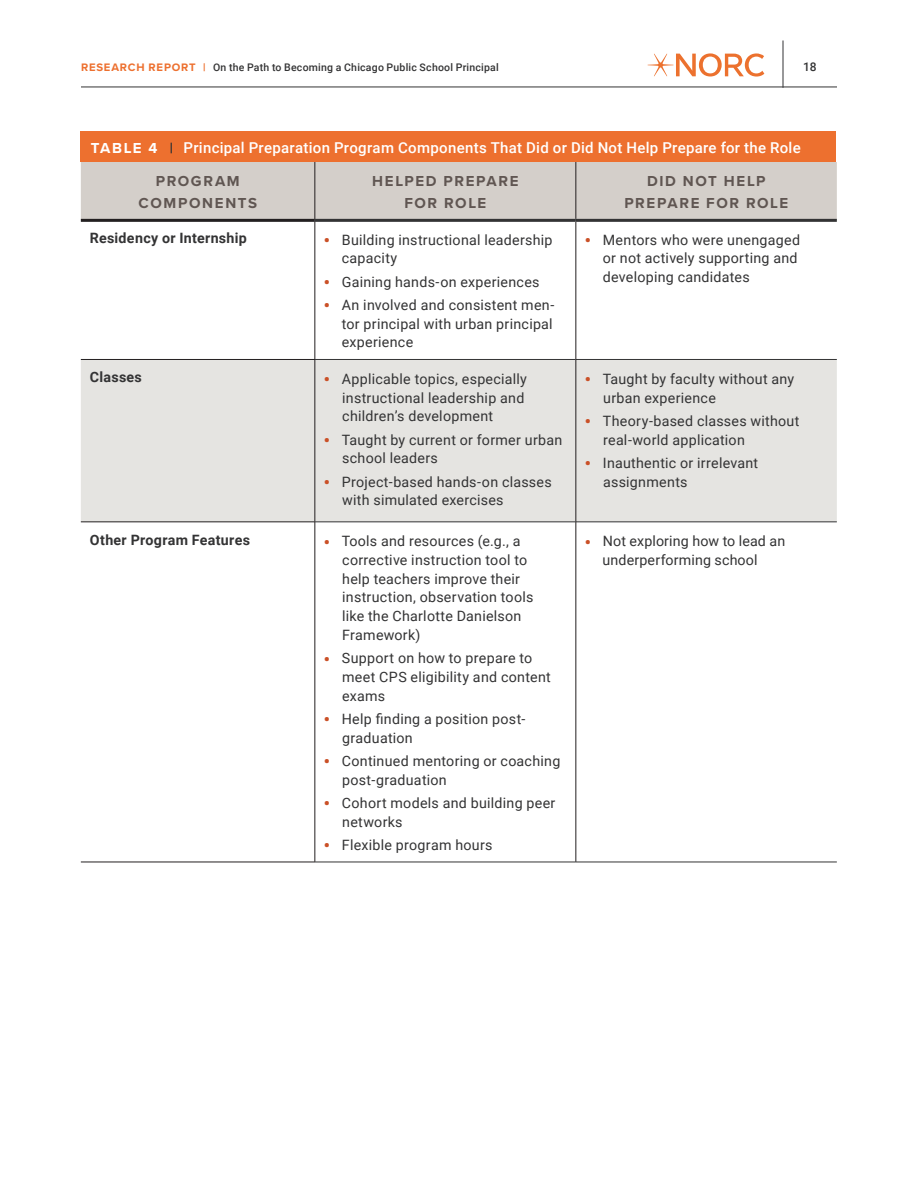
<style>
.page{position:relative;width:918px;height:1188px;background:#fff}
.page>*{position:absolute;margin:0;border:0;box-sizing:border-box;transform-origin:0 0}
.Table_Head-Roboto{font:500 15px "Roboto";letter-spacing:.02em;color:#fff}
.D_Head-Proxima{font:700 15px/22.5px "Proxima Nova";letter-spacing:.11em;color:#605652;text-align:center}
.NORC_Table_Text{font:14.25px/18.8px "Roboto";letter-spacing:.02em;color:#333334}
.NORC_Body_Bullet-Rob{font:14.25px/18.8px "Roboto";letter-spacing:.02em;color:#333334}
.NORC_Table_Text-2{font:700 14.25px "Roboto";letter-spacing:.02em;color:#333334}
.t1{font:500 12px "Roboto";color:#333334}
.t2{font:500 10.5px "Roboto";letter-spacing:.02em;color:#333334}
.s1{font-family:"Proxima Nova";font-weight:700;font-size:11.25px;color:#ed702f}
.s2{font-family:"Proxima Nova";font-weight:700}
.s3{font-family:"Proxima Nova";font-weight:700;color:#333334}
.s4{font-weight:900;font-size:16.5px;color:#ca5027}
</style>
<div class="page">
<svg style="left:648px;top:53px;width:116px;height:24px"></svg>
<hr style="left:81px;top:87px;width:756px;height:1px;background:#333334">
<hr style="left:783px;top:40px;width:1px;height:48px;background:#333334">
<div style="left:81px;top:131px;width:755px;height:31px;background:#ed702f"></div>
<div style="left:81px;top:162px;width:756px;height:57px;background:#d4cfca"></div>
<div style="left:81px;top:360px;width:756px;height:162px;background:#e5e4e1"></div>
<hr style="left:315px;top:359px;width:261px;height:1px;background:#333334">
<hr style="left:576px;top:359px;width:261px;height:1px;background:#333334">
<hr style="left:315px;top:522px;width:261px;height:1px;background:#333334">
<hr style="left:576px;top:522px;width:261px;height:1px;background:#333334">
<hr style="left:315px;top:862px;width:261px;height:1px;background:#333334">
<hr style="left:576px;top:862px;width:261px;height:1px;background:#333334">
<hr style="left:81px;top:359px;width:234px;height:1px;background:#231f20">
<hr style="left:81px;top:522px;width:234px;height:1px;background:#231f20">
<hr style="left:81px;top:862px;width:234px;height:1px;background:#231f20">
<hr style="left:315px;top:162px;width:1px;height:58px;background:#231f20">
<hr style="left:315px;top:220px;width:1px;height:139px;background:#231f20">
<hr style="left:315px;top:360px;width:1px;height:162px;background:#231f20">
<hr style="left:315px;top:522px;width:1px;height:340px;background:#231f20">
<hr style="left:576px;top:162px;width:1px;height:57px;background:#231f20">
<hr style="left:576px;top:222px;width:1px;height:137px;background:#231f20">
<hr style="left:576px;top:359px;width:1px;height:163px;background:#231f20">
<hr style="left:576px;top:522px;width:1px;height:340px;background:#231f20">
<hr style="left:81px;top:219px;width:234px;height:3px;background:#231f20">
<hr style="left:315px;top:219px;width:261px;height:3px;background:#333334">
<hr style="left:576px;top:219px;width:261px;height:3px;background:#333334">
<p class="t2" style="left:81px;top:59px;width:419px"><span class="s1">RESEARCH REPORT |</span> On the Path to Becoming a Chicago Public School Principal</p>
<p class="t1" style="left:803px;top:58px;width:15px">18</p>
<p class="Table_Head-Roboto" style="left:91px;top:137px;width:711px"><span class="s2">TABLE 4</span> <span class="s3">|</span> Principal Preparation Program Components That Did or Did Not Help Prepare for the Role</p>
<p class="D_Head-Proxima" style="left:139px;top:169px;width:120px">PROGRAM<br>COMPONENTS</p>
<p class="D_Head-Proxima" style="left:372px;top:169px;width:148px">HELPED PREPARE<br>FOR ROLE</p>
<p class="D_Head-Proxima" style="left:624px;top:169px;width:165px">DID NOT HELP<br>PREPARE FOR ROLE</p>
<p class="NORC_Table_Text-2" style="left:90px;top:228px;width:159px">Residency or Internship</p>
<p class="NORC_Body_Bullet-Rob" style="left:342px;top:230px;width:212px;text-indent:-18px"><span class="s4">•</span> Building instructional leadership capacity</p>
<p class="NORC_Body_Bullet-Rob" style="left:324px;top:272px;width:217px"><span class="s4">•</span> Gaining hands-on experiences</p>
<p class="NORC_Body_Bullet-Rob" style="left:342px;top:295px;width:214px;text-indent:-18px"><span class="s4">•</span> An involved and consistent men&shy;tor principal with urban principal experience</p>
<p class="NORC_Body_Bullet-Rob" style="left:603px;top:230px;width:199px;text-indent:-18px"><span class="s4">•</span> Mentors who were unengaged or not actively supporting and developing candidates</p>
<p class="NORC_Table_Text-2" style="left:90px;top:367px;width:54px">Classes</p>
<p class="NORC_Table_Text" style="left:342px;top:369px;width:186px;text-indent:-18px"><span class="s4">•</span> Applicable topics, especially instructional leadership and children’s development</p>
<p class="NORC_Table_Text" style="left:342px;top:430px;width:222px;text-indent:-18px"><span class="s4">•</span> Taught by current or former urban school leaders</p>
<p class="NORC_Table_Text" style="left:342px;top:472px;width:211px;text-indent:-18px"><span class="s4">•</span> Project-based hands-on classes with simulated exercises</p>
<p class="NORC_Table_Text-2" style="left:90px;top:529px;width:162px">Other Program Features</p>
<p class="NORC_Table_Text" style="left:342px;top:531px;width:193px;text-indent:-18px"><span class="s4">•</span> Tools and resources (e.g., a corrective instruction tool to help teachers improve their instruction, observation tools like the Charlotte Danielson<br>Framework)</p>
<p class="NORC_Table_Text" style="left:342px;top:648px;width:210px;text-indent:-18px"><span class="s4">•</span> Support on how to prepare to meet CPS eligibility and content exams</p>
<p class="NORC_Table_Text" style="left:342px;top:709px;width:185px;text-indent:-18px"><span class="s4">•</span> Help finding a position post&shy;graduation</p>
<p class="NORC_Table_Text" style="left:342px;top:751px;width:220px;text-indent:-18px"><span class="s4">•</span> Continued mentoring or coaching post-graduation</p>
<p class="NORC_Table_Text" style="left:342px;top:793px;width:215px;text-indent:-18px"><span class="s4">•</span> Cohort models and building peer networks</p>
<p class="NORC_Table_Text" style="left:324px;top:835px;width:170px"><span class="s4">•</span> Flexible program hours</p>
<p class="NORC_Table_Text" style="left:603px;top:369px;width:193px;text-indent:-18px"><span class="s4">•</span> Taught by faculty without any urban experience</p>
<p class="NORC_Table_Text" style="left:603px;top:411px;width:198px;text-indent:-18px"><span class="s4">•</span> Theory-based classes without real-world application</p>
<p class="NORC_Table_Text" style="left:603px;top:453px;width:157px;text-indent:-18px"><span class="s4">•</span> Inauthentic or irrelevant assignments</p>
<p class="NORC_Table_Text" style="left:603px;top:531px;width:184px;text-indent:-18px"><span class="s4">•</span> Not exploring how to lead an underperforming school</p>
</div>
